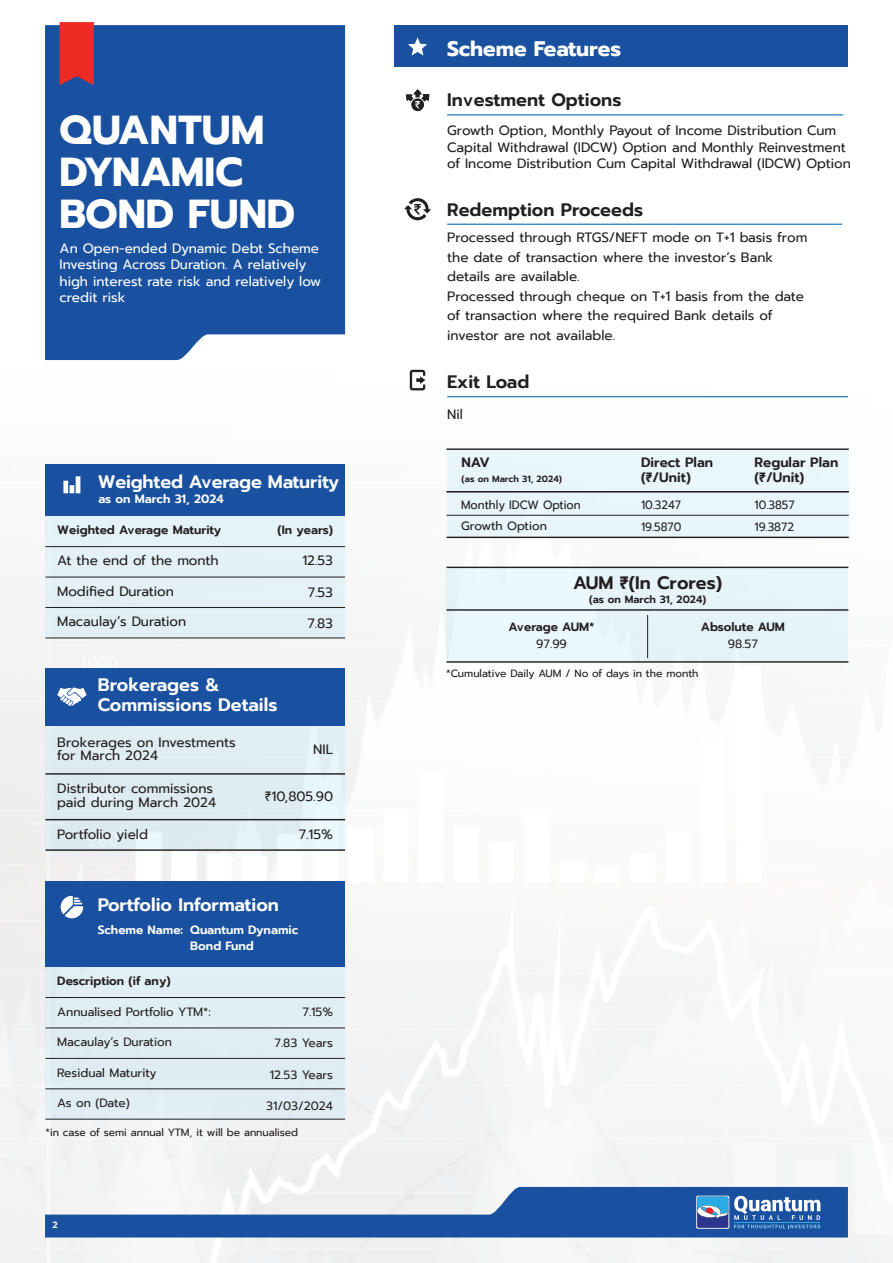
<style>
.page{position:relative;width:893px;height:1263px;background:#fff}
.page>*{position:absolute;margin:0;border:0;box-sizing:border-box;transform-origin:0 0}
.t1{font:700 40.35px/42px "Prompt";color:#fff}
.t2{font:700 21px "Prompt";color:#fff}
.t3{font:600 18px/19.5px "Prompt";color:#fff}
.t4{font:600 18px "Prompt";color:#231f20}
.t5{font:13.5px/19.5px "Prompt";color:#231f20}
.t6{font:13.5px/16.2px "Prompt";color:#fff}
.t7{font:600 13.5px/15.1px "Prompt";color:#231f20}
.t8{font:12px "Prompt";color:#231f20}
.t9{font:600 12px "Prompt";color:#231f20}
.t10{font:600 12px/16.5px "Prompt";color:#fff}
.t11{font:12px/22.5px "Prompt";color:#231f20;scale:.95 1}
.t12{font:10.5px "Prompt";color:#231f20}
.t13{font:600 10.5px "Prompt";color:#231f20}
.t14{font:600 9px "Prompt";color:#231f20}
.t15{font:600 9px "Prompt";color:#fff}
</style>
<div class="page">
<img style="left:0;top:22px;width:893px;height:1241px">
<div style="left:447px;top:567px;width:401px;height:95px;background:#e7f4f9"></div>
<hr style="left:447px;top:396px;width:401px;height:1px;background:#0562af">
<svg style="left:410px;top:370px;width:16px;height:20px"></svg>
<hr style="left:447px;top:224px;width:395px;height:1px;background:#0562af">
<svg style="left:404px;top:197px;width:27px;height:23px"></svg>
<hr style="left:447px;top:114px;width:396px;height:1px;background:#0562af">
<svg style="left:405px;top:88px;width:25px;height:23px"></svg>
<hr style="left:446px;top:567px;width:402px;height:1px;background:#231f20">
<hr style="left:446px;top:609px;width:402px;height:2px;background:#231f20">
<hr style="left:647px;top:615px;width:1px;height:43px;background:#231f20">
<hr style="left:446px;top:661px;width:402px;height:2px;background:#231f20">
<div style="left:394px;top:26px;width:454px;height:41px;background:#1951a0"></div>
<svg style="left:408px;top:37px;width:19px;height:19px"></svg>
<div style="left:447px;top:449px;width:401px;height:88px;background:#e9f6fc"></div>
<hr style="left:446px;top:448px;width:403px;height:2px;background:#231f20">
<hr style="left:446px;top:537px;width:403px;height:1px;background:#231f20">
<hr style="left:446px;top:491px;width:403px;height:1px;background:#231f20">
<hr style="left:446px;top:515px;width:403px;height:1px;background:#231f20">
<div style="left:45px;top:25px;width:300px;height:335px;background:#1951a0"></div>
<svg style="left:60px;top:22px;width:34px;height:63px"></svg>
<div style="left:45px;top:725px;width:300px;height:125px;background:#dfecf1"></div>
<hr style="left:45px;top:773px;width:300px;height:2px;background:#231f20">
<hr style="left:45px;top:819px;width:300px;height:1px;background:#231f20">
<hr style="left:45px;top:849px;width:300px;height:2px;background:#231f20">
<div style="left:45px;top:668px;width:300px;height:57px;background:#1951a0"></div>
<svg style="left:57px;top:687px;width:30px;height:19px"></svg>
<div style="left:45px;top:516px;width:300px;height:122px;background:#e3f0f7"></div>
<div style="left:45px;top:464px;width:300px;height:52px;background:#1951a0"></div>
<svg style="left:63px;top:476px;width:17px;height:17px"></svg>
<hr style="left:45px;top:546px;width:300px;height:1px;background:#231f20">
<hr style="left:45px;top:577px;width:300px;height:1px;background:#231f20">
<hr style="left:45px;top:607px;width:300px;height:1px;background:#231f20">
<hr style="left:45px;top:637px;width:300px;height:1px;background:#231f20">
<div style="left:45px;top:967px;width:300px;height:152px;background:#e0edf3"></div>
<div style="left:45px;top:882px;width:300px;height:85px;background:#1951a0"></div>
<hr style="left:45px;top:1027px;width:300px;height:1px;background:#231f20">
<hr style="left:45px;top:997px;width:300px;height:1px;background:#231f20">
<hr style="left:45px;top:1058px;width:300px;height:1px;background:#231f20">
<hr style="left:45px;top:1088px;width:300px;height:1px;background:#231f20">
<hr style="left:45px;top:1119px;width:300px;height:1px;background:#231f20">
<svg style="left:61px;top:896px;width:22px;height:23px"></svg>
<svg style="left:45px;top:1187px;width:803px;height:50px"></svg>
<h1 class="t1" style="left:60px;top:109px;width:237px">QUANTUM<br>DYNAMIC<br>BOND FUND</h1>
<p class="t6" style="left:60px;top:240px;width:263px">An Open-ended Dynamic Debt Scheme<br>Investing Across Duration. A relatively high interest rate risk and relatively low credit risk</p>
<h3 class="t3" style="left:98px;top:472px;width:243px">Weighted Average Maturity</h3>
<p class="t10" style="left:98px;top:491px;width:127px">as on March 31, 2024</p>
<p class="t9" style="left:57px;top:521px;width:165px">Weighted Average Maturity</p>
<p class="t9" style="left:278px;top:521px;width:57px">(In years)</p>
<p class="t5" style="left:57px;top:551px;width:163px">At the end of the month</p>
<p class="t5" style="left:57px;top:581px;width:118px">Modified Duration</p>
<p class="t5" style="left:302px;top:551px;width:32px">12.53</p>
<p class="t5" style="left:308px;top:582px;width:27px">7.53</p>
<p class="t5" style="left:57px;top:612px;width:130px">Macaulay’s Duration</p>
<p class="t5" style="left:307px;top:614px;width:27px">7.83</p>
<h3 class="t3" style="left:98px;top:675px;width:181px">Brokerages &amp;<br>Commissions Details</h3>
<p class="t5" style="left:57px;top:735px;width:180px;line-height:13.5px">Brokerages on Investments for March 2024</p>
<p class="t5" style="left:57px;top:782px;width:160px;line-height:13.5px">Distributor commissions paid during March 2024</p>
<p class="t5" style="left:57px;top:825px;width:92px">Portfolio yield</p>
<p class="t5" style="left:313px;top:740px;width:21px">NIL</p>
<p class="t5" style="left:265px;top:786px;width:70px">₹10,805.90</p>
<p class="t5" style="left:299px;top:825px;width:36px">7.15%</p>
<h3 class="t3" style="left:98px;top:895px;width:183px">Portfolio Information</h3>
<p class="t10" style="left:190px;top:921px;width:109px;text-indent:-93px">Scheme Name: Quantum Dynamic<br>Bond Fund</p>
<p class="t9" style="left:57px;top:972px;width:115px">Description (if any)</p>
<p class="t8" style="left:57px;top:1003px;width:155px">Annualised Portfolio YTM*:</p>
<p class="t8" style="left:57px;top:1033px;width:116px">Macaulay’s Duration</p>
<p class="t8" style="left:57px;top:1064px;width:101px">Residual Maturity</p>
<p class="t8" style="left:57px;top:1094px;width:74px">As on (Date)</p>
<p class="t8" style="left:302px;top:1003px;width:32px">7.15%</p>
<p class="t8" style="left:274px;top:1034px;width:60px">7.83 Years</p>
<p class="t8" style="left:270px;top:1066px;width:65px">12.53 Years</p>
<p class="t8" style="left:266px;top:1097px;width:68px">31/03/2024</p>
<p class="t12" style="left:45px;top:1125px;width:254px">*in case of semi annual YTM, it will be annualised</p>
<p class="t15" style="left:53px;top:1218px;width:7px">2</p>
<h2 class="t2" style="left:447px;top:32px;width:176px">Scheme Features</h2>
<h3 class="t4" style="left:447px;top:87px;width:176px">Investment Options</h3>
<p class="t5" style="left:447px;top:122px;width:405px;line-height:16.5px">Growth Option, Monthly Payout of Income Distribution Cum<br>Capital Withdrawal (IDCW) Option and Monthly Reinvestment of Income Distribution Cum Capital Withdrawal (IDCW) Option</p>
<h3 class="t4" style="left:447px;top:196px;width:197px">Redemption Proceeds</h3>
<p class="t5" style="left:447px;top:228px;width:362px">Processed through RTGS/NEFT mode on T+1 basis from the date of transaction where the investor’s Bank details are available.<br>Processed through cheque on T+1 basis from the date of transaction where the required Bank details of investor are not available.</p>
<h3 class="t4" style="left:447px;top:369px;width:84px">Exit Load</h3>
<p class="t5" style="left:447px;top:404px;width:17px">Nil</p>
<p class="t7" style="left:462px;top:455px;width:30px">NAV</p>
<p class="t14" style="left:462px;top:472px;width:102px">(as on March 31, 2024)</p>
<p class="t7" style="left:641px;top:455px;width:74px">Direct Plan (₹/Unit)</p>
<p class="t7" style="left:755px;top:455px;width:85px">Regular Plan (₹/Unit)</p>
<p class="t11" style="left:461px;top:493px;width:127px">Monthly IDCW Option</p>
<p class="t11" style="left:641px;top:493px;width:44px">10.3247<br>19.5870</p>
<p class="t11" style="left:755px;top:493px;width:44px">10.3857<br>19.3872</p>
<p class="t8" style="left:461px;top:517px;width:87px">Growth Option</p>
<h3 class="t4" style="left:573px;top:570px;width:151px">AUM ₹(In Crores)</h3>
<p class="t13" style="left:589px;top:591px;width:119px">(as on March 31, 2024)</p>
<p class="t9" style="left:509px;top:618px;width:87px">Average AUM*</p>
<p class="t8" style="left:536px;top:635px;width:32px">97.99</p>
<p class="t9" style="left:701px;top:618px;width:86px">Absolute AUM</p>
<p class="t8" style="left:728px;top:635px;width:32px">98.57</p>
<p class="t12" style="left:446px;top:666px;width:254px">*Cumulative Daily AUM / No of days in the month</p>
</div>
